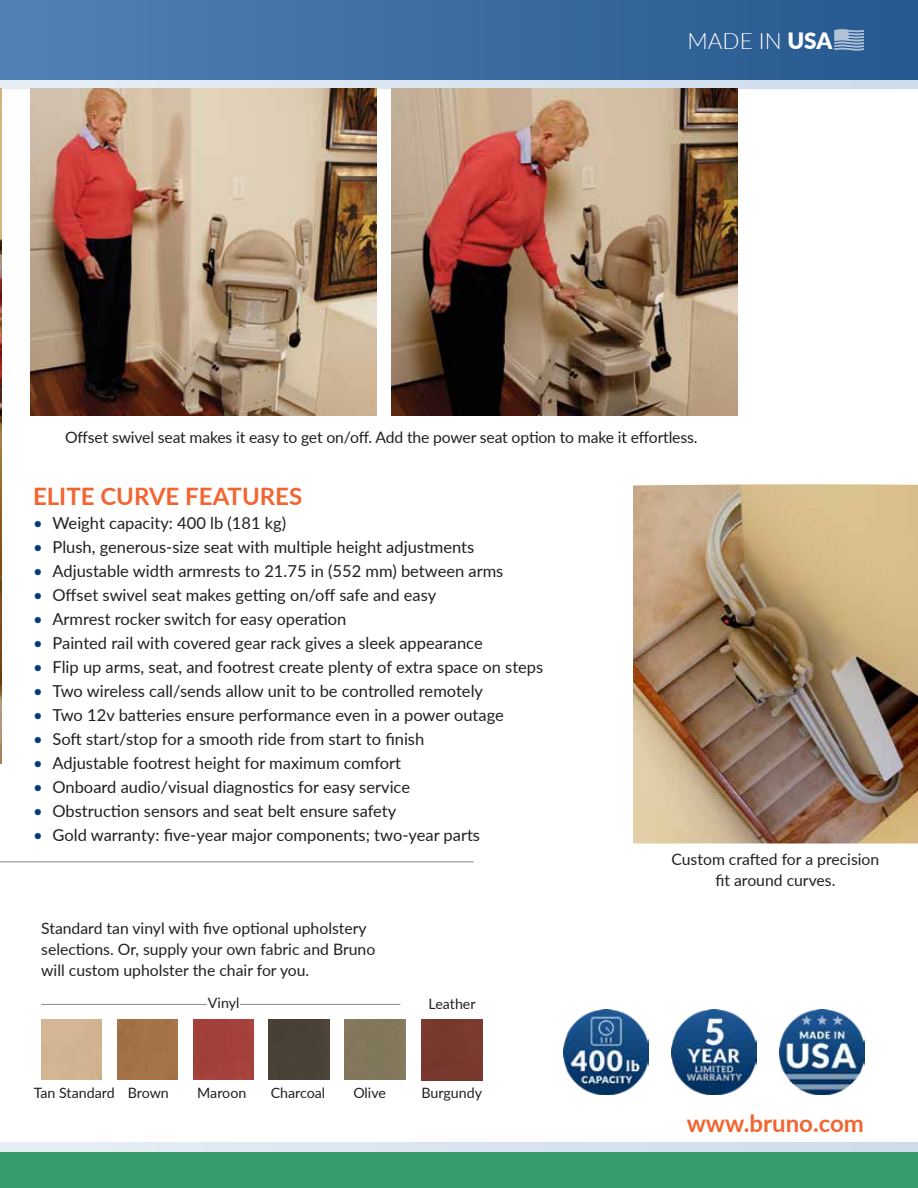
<style>
.page{position:relative;width:918px;height:1188px;background:#fff}
.page>*{position:absolute;margin:0;border:0;box-sizing:border-box;transform-origin:0 0}
.t1{font:700 24px "Lato";color:#f26531}
.t2{font:300 22.5px "Lato";color:#fff}
.t3{font:16.5px "Lato";color:#231f20}
.t4{font:15.75px/21px "Lato";color:#231f20}
.t5{font:14.25px "Lato";color:#231f20}
.s1{font-weight:900}
.s2{color:#003e7e}
</style>
<div class="page">
<div style="left:0;top:1151px;width:918px;height:37px;background:#389c6f"></div>
<div style="left:0;top:1143px;width:918px;height:8px;background:#dae4f0"></div>
<div style="left:0;top:0;width:918px;height:81px;background:linear-gradient(to right,#5381b4,#26588f)"></div>
<div style="left:0;top:80px;width:918px;height:9px;background:#dae4f0"></div>
<svg style="left:835px;top:29px;width:29px;height:21px"></svg>
<hr style="left:0;top:861px;width:474px;height:1px;background:#888a8d">
<div style="left:117px;top:1020px;width:61px;height:59px;background:#a37247"></div>
<div style="left:269px;top:1020px;width:60px;height:59px;background:#494236"></div>
<div style="left:345px;top:1020px;width:60px;height:59px;background:#82775b"></div>
<div style="left:193px;top:1020px;width:61px;height:59px;background:#a2413a"></div>
<hr style="left:41px;top:1004px;width:359px;height:1px;background:#888a8d">
<div style="left:422px;top:1020px;width:60px;height:60px;background:#78382e"></div>
<div style="left:207px;top:997px;width:33px;height:18px;background:#fff"></div>
<img style="left:633px;top:484px;width:285px;height:359px">
<img style="left:30px;top:89px;width:347px;height:327px">
<img style="left:392px;top:89px;width:346px;height:327px">
<img style="left:0;top:89px;width:1px;height:674px">
<img style="left:564px;top:1009px;width:85px;height:85px">
<img style="left:671px;top:1009px;width:85px;height:85px">
<img style="left:779px;top:1009px;width:85px;height:85px">
<h2 class="t2" style="left:687px;top:25px;width:146px">MADE IN <span class="s1">USA</span></h2>
<p class="t4" style="left:65px;top:426px;width:634px">Offset swivel seat makes it easy to get on/off. Add the power seat option to make it effortless.</p>
<h1 class="t1" style="left:33px;top:478px;width:271px">ELITE CURVE FEATURES</h1>
<p class="t3" style="left:33px;top:511px;width:255px"><span class="s2">•</span> Weight capacity: 400 lb (181 kg)</p>
<p class="t3" style="left:33px;top:535px;width:443px"><span class="s2">•</span> Plush, generous-size seat with multiple height adjustments</p>
<p class="t3" style="left:33px;top:559px;width:472px"><span class="s2">•</span> Adjustable width armrests to 21.75 in (552 mm) between arms</p>
<p class="t3" style="left:33px;top:583px;width:405px"><span class="s2">•</span> Offset swivel seat makes getting on/off safe and easy</p>
<p class="t3" style="left:33px;top:607px;width:315px"><span class="s2">•</span> Armrest rocker switch for easy operation</p>
<p class="t3" style="left:33px;top:631px;width:451px"><span class="s2">•</span> Painted rail with covered gear rack gives a sleek appearance</p>
<p class="t3" style="left:33px;top:655px;width:512px"><span class="s2">•</span> Flip up arms, seat, and footrest create plenty of extra space on steps</p>
<p class="t3" style="left:33px;top:679px;width:452px"><span class="s2">•</span> Two wireless call/sends allow unit to be controlled remotely</p>
<p class="t3" style="left:33px;top:703px;width:472px"><span class="s2">•</span> Two 12v batteries ensure performance even in a power outage</p>
<p class="t3" style="left:33px;top:727px;width:393px"><span class="s2">•</span> Soft start/stop for a smooth ride from start to finish</p>
<p class="t3" style="left:33px;top:751px;width:370px"><span class="s2">•</span> Adjustable footrest height for maximum comfort</p>
<p class="t3" style="left:33px;top:775px;width:379px"><span class="s2">•</span> Onboard audio/visual diagnostics for easy service</p>
<p class="t3" style="left:33px;top:799px;width:365px"><span class="s2">•</span> Obstruction sensors and seat belt ensure safety</p>
<p class="t3" style="left:33px;top:823px;width:449px"><span class="s2">•</span> Gold warranty: five-year major components; two-year parts</p>
<p class="t4" style="left:41px;top:917px;width:336px">Standard tan vinyl with five optional upholstery selections. Or, supply your own fabric and Bruno will custom upholster the chair for you.</p>
<p class="t5" style="left:208px;top:993px;width:33px">Vinyl</p>
<p class="t5" style="left:429px;top:994px;width:49px">Leather</p>
<p class="t5" style="left:34px;top:1082px;width:137px">Tan Standard Brown</p>
<p class="t5" style="left:197px;top:1082px;width:51px">Maroon</p>
<p class="t5" style="left:271px;top:1082px;width:56px">Charcoal</p>
<p class="t5" style="left:353px;top:1082px;width:34px">Olive</p>
<p class="t5" style="left:422px;top:1082px;width:62px">Burgundy</p>
<p class="t4" style="left:671px;top:848px;width:209px;text-align:center">Custom crafted for a precision fit around curves.</p>
<h1 class="t1" style="left:687px;top:1106px;width:179px">www.bruno.com</h1>
</div>
